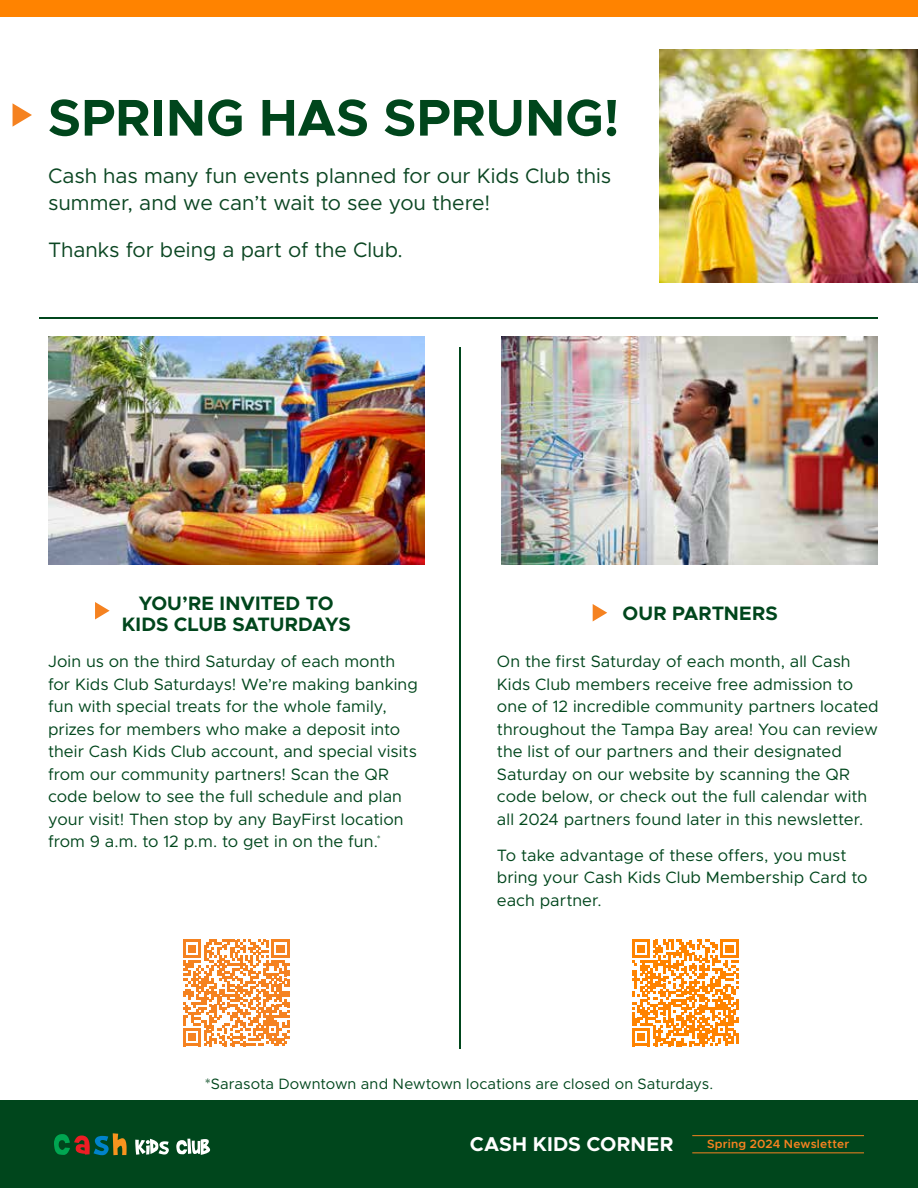
<style>
.page{position:relative;width:918px;height:1188px;background:#fff}
.page>*{position:absolute;margin:0;border:0;box-sizing:border-box;transform-origin:0 0}
.t1{font:700 51.9px "Metropolis";color:#00461c}
.t2{font:21px/27px "Metropolis";color:#0b4622}
.t3{font:700 20.1px "Metropolis";letter-spacing:.01em;color:#fff}
.t4{font:700 19.5px/21px "Metropolis";color:#00461c;text-align:center}
.t5{font:16.5px/22.5px "Metropolis";letter-spacing:.005em;color:#00461c}
.t6{font:15px "Metropolis";letter-spacing:.005em;color:#00461c}
.t7{font:600 12px "Metropolis";letter-spacing:.015em;color:#f58220}
</style>
<div class="page">
<svg style="left:13px;top:103px;width:19px;height:24px"></svg>
<img style="left:660px;top:50px;width:258px;height:233px">
<img style="left:48px;top:337px;width:376px;height:227px">
<img style="left:501px;top:337px;width:377px;height:227px">
<svg style="left:95px;top:602px;width:15px;height:17px"></svg>
<svg style="left:593px;top:604px;width:14px;height:17px"></svg>
<svg style="left:183px;top:940px;width:107px;height:106px"></svg>
<div style="left:0;top:1101px;width:918px;height:87px;background:#00461c"></div>
<hr style="left:692px;top:1152px;width:172px;height:1px;background:#f58220">
<svg style="left:54px;top:1133px;width:73px;height:22px"></svg>
<svg style="left:135px;top:1139px;width:34px;height:16px"></svg>
<svg style="left:176px;top:1139px;width:34px;height:16px"></svg>
<hr style="left:692px;top:1135px;width:172px;height:1px;background:#f58220">
<div style="left:0;top:0;width:918px;height:16px;background:#ff8300"></div>
<hr style="left:40px;top:317px;width:838px;height:1px;background:#00461c">
<svg style="left:632px;top:940px;width:107px;height:106px"></svg>
<hr style="left:459px;top:347px;width:2px;height:702px;background:#00461c">
<h1 class="t1" style="left:48px;top:85px;width:573px">SPRING HAS SPRUNG!</h1>
<p class="t2" style="left:48px;top:162px;width:565px">Cash has many fun events planned for our Kids Club this summer, and we can’t wait to see you there!</p>
<p class="t2" style="left:48px;top:237px;width:356px">Thanks for being a part of the Club.</p>
<p class="t4" style="left:122px;top:593px;width:230px">YOU’RE INVITED TO<br>KIDS CLUB SATURDAYS</p>
<p class="t5" style="left:48px;top:650px;width:371px">Join us on the third Saturday of each month for Kids Club Saturdays! We’re making banking fun with special treats for the whole family, prizes for members who make a deposit into their Cash Kids Club account, and special visits from our community partners! Scan the QR code below to see the full schedule and plan your visit! Then stop by any BayFirst location from 9 a.m. to 12 p.m. to get in on the fun.<sup>*</sup></p>
<p class="t4" style="left:622px;top:603px;width:157px">OUR PARTNERS</p>
<p class="t5" style="left:497px;top:650px;width:383px">On the first Saturday of each month, all Cash Kids Club members receive free admission to one of 12 incredible community partners located throughout the Tampa Bay area! You can review the list of our partners and their designated Saturday on our website by scanning the QR code below, or check out the full calendar with all 2024 partners found later in this newsletter.</p>
<p class="t5" style="left:497px;top:844px;width:372px">To take advantage of these offers, you must bring your Cash Kids Club Membership Card to each partner.</p>
<p class="t6" style="left:205px;top:1075px;width:510px">*Sarasota Downtown and Newtown locations are closed on Saturdays.</p>
<p class="t3" style="left:470px;top:1132px;width:205px">CASH KIDS CORNER</p>
<p class="t7" style="left:707px;top:1137px;width:144px">Spring 2024 Newsletter</p>
</div>
